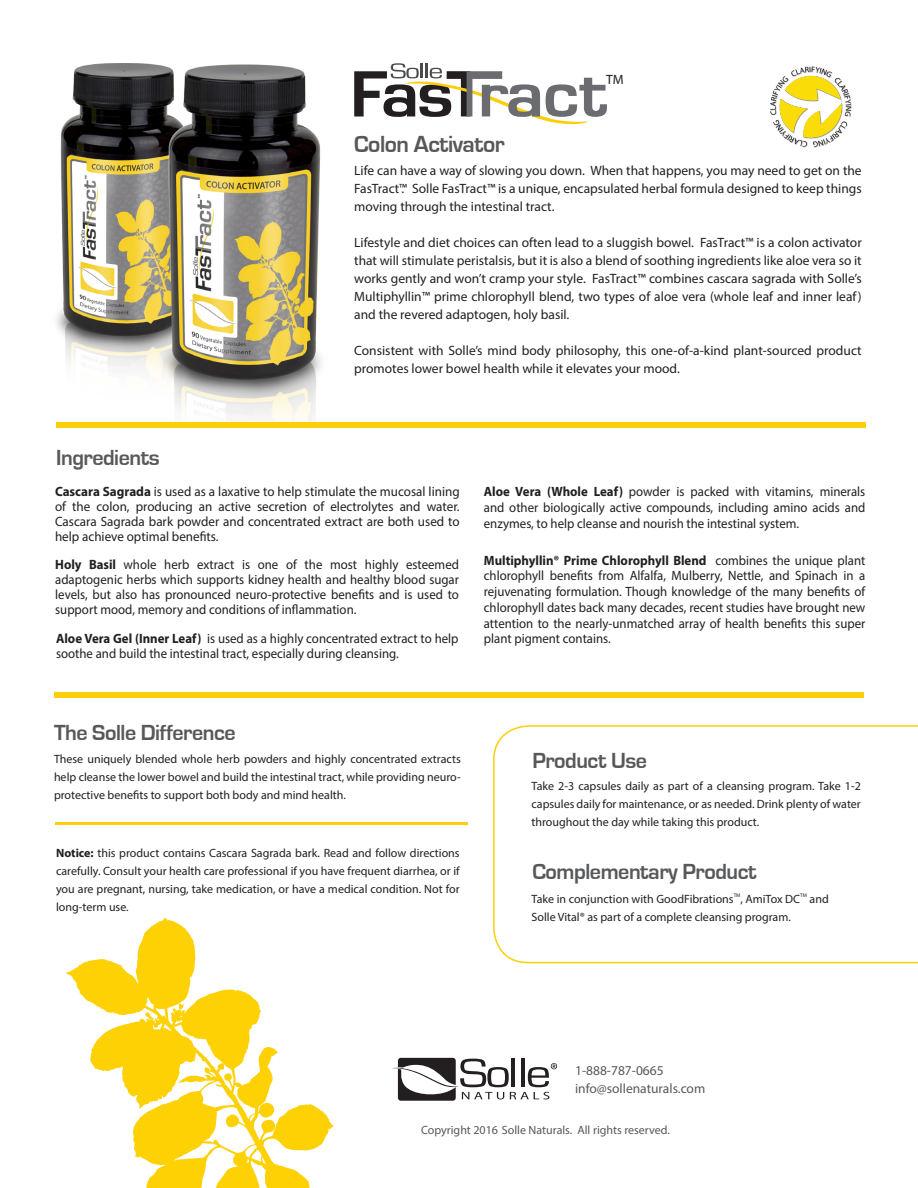
<style>
.page{position:relative;width:918px;height:1188px;background:#fff}
.page>*{position:absolute;margin:0;border:0;box-sizing:border-box;transform-origin:0 0}
.t1{font:700 24px "Eurostile";letter-spacing:-.02em;color:#57585a}
.t2{font:700 22.5px "Eurostile";letter-spacing:-.02em;color:#57585a}
.t3{font:13.5px/18px "Myriad Pro";color:#231f20;text-align:justify}
.t4{font:13.5px/15.8px "Myriad Pro";color:#231f20;text-align:justify;scale:.95 1}
.t5{font:13.5px/18px "Myriad Pro";color:#57585a}
.t6{font:12px/18px "Myriad Pro";color:#231f20;text-align:justify}
.t7{font:12px "Myriad Pro";color:#57585a}
.t8{font:5.25px "Myriad Pro";color:#231f20}
.s1{font-weight:700}
</style>
<div class="page">
<svg style="left:392px;top:1058px;width:165px;height:43px"></svg>
<img style="left:56px;top:63px;width:92px;height:306px">
<svg style="left:493px;top:725px;width:425px;height:238px"></svg>
<img style="left:148px;top:63px;width:173px;height:359px">
<svg style="left:354px;top:63px;width:253px;height:61px"></svg>
<img style="left:770px;top:66px;width:82px;height:82px">
<div style="left:56px;top:422px;width:809px;height:6px;background:#fdcf09"></div>
<div style="left:54px;top:692px;width:809px;height:6px;background:#fdcf09"></div>
<hr style="left:55px;top:822px;width:412px;height:3px;background:#fdcf09">
<svg style="left:66px;top:917px;width:196px;height:172px"></svg>
<svg style="left:127px;top:1025px;width:207px;height:163px"></svg>
<p class="t1" style="left:354px;top:131px;width:152px">Colon Activator</p>
<p class="t3" style="left:606px;top:70px;width:19px">TM</p>
<p class="t2" style="left:56px;top:445px;width:105px">Ingredients</p>
<p class="t3" style="left:354px;top:161px;width:509px">Life can have a way of slowing you down. When that happens, you may need to get on the FasTract™. Solle FasTract™ is a unique, encapsulated herbal formula designed to keep things moving through the intestinal tract.</p>
<p class="t3" style="left:354px;top:233px;width:509px">Lifestyle and diet choices can often lead to a sluggish bowel. FasTract™ is a colon activator that will stimulate peristalsis, but it is also a blend of soothing ingredients like aloe vera so it works gently and won’t cramp your style. FasTract™ combines cascara sagrada with Solle’s Multiphyllin™ prime chlorophyll blend, two types of aloe vera (whole leaf and inner leaf) and the revered adaptogen, holy basil.</p>
<p class="t3" style="left:354px;top:341px;width:509px">Consistent with Solle’s mind body philosophy, this one-of-a-kind plant-sourced product promotes lower bowel health while it elevates your mood.</p>
<p class="t3" style="left:55px;top:484px;width:406px;line-height:15px"><span class="s1">Cascara Sagrada</span> is used as a laxative to help stimulate the mucosal lining of the colon, producing an active secretion of electrolytes and water.<br>Cascara Sagrada bark powder and concentrated extract are both used to help achieve optimal benefits.</p>
<p class="t4" style="left:55px;top:557px;width:427px;line-height:15px"><span class="s1">Holy Basil</span> whole herb extract is one of the most highly esteemed adaptogenic herbs which supports kidney health and healthy blood sugar levels, but also has pronounced neuro-protective benefits and is used to support mood, memory and conditions of inflammation.</p>
<p class="t4" style="left:484px;top:483px;width:403px"><span class="s1">Aloe Vera (Whole Leaf)</span> powder is packed with vitamins, minerals and other biologically active compounds, including amino acids and enzymes, to help cleanse and nourish the intestinal system.</p>
<p class="t4" style="left:484px;top:552px;width:403px"><span class="s1">Multiphyllin® Prime Chlorophyll Blend</span> combines the unique plant chlorophyll benefits from Alfalfa, Mulberry, Nettle, and Spinach in a rejuvenating formulation. Though knowledge of the many benefits of chlorophyll dates back many decades, recent studies have brought new attention to the nearly-unmatched array of health benefits this super</p>
<p class="t4" style="left:56px;top:631px;width:425px"><span class="s1">Aloe Vera Gel (Inner Leaf)</span> is used as a highly concentrated extract to help</p>
<p class="t4" style="left:484px;top:631px;width:135px">plant pigment contains.</p>
<p class="t4" style="left:56px;top:646px;width:362px">soothe and build the intestinal tract, especially during cleansing.</p>
<p class="t2" style="left:54px;top:721px;width:183px">The Solle Difference</p>
<p class="t6" style="left:54px;top:750px;width:408px">These uniquely blended whole herb powders and highly concentrated extracts help cleanse the lower bowel and build the intestinal tract, while providing neuro&shy;protective benefits to support both body and mind health.</p>
<p class="t6" style="left:56px;top:844px;width:405px"><span class="s1">Notice:</span> this product contains Cascara Sagrada bark. Read and follow directions carefully. Consult your health care professional if you have frequent diarrhea, or if you are pregnant, nursing, take medication, or have a medical condition. Not for long-term use.</p>
<p class="t2" style="left:532px;top:748px;width:116px">Product Use</p>
<p class="t6" style="left:532px;top:777px;width:331px">Take 2-3 capsules daily as part of a cleansing program. Take 1-2 capsules daily for maintenance, or as needed. Drink plenty of water throughout the day while taking this product.</p>
<p class="t2" style="left:532px;top:860px;width:226px">Complementary Product</p>
<p class="t6" style="left:532px;top:890px;width:204px">Take in conjunction with GoodFibrations</p>
<p class="t8" style="left:734px;top:892px;width:8px">TM</p>
<p class="t6" style="left:741px;top:890px;width:61px">, AmiTox DC</p>
<p class="t8" style="left:800px;top:892px;width:8px">TM</p>
<p class="t6" style="left:810px;top:890px;width:21px">and</p>
<p class="t6" style="left:532px;top:908px;width:261px">Solle Vital® as part of a complete cleansing program.</p>
<p class="t5" style="left:575px;top:1061px;width:132px">1-888-787-0665 info@sollenaturals.com</p>
<p class="t7" style="left:421px;top:1123px;width:250px">Copyright 2016 Solle Naturals. All rights reserved.</p>
</div>
